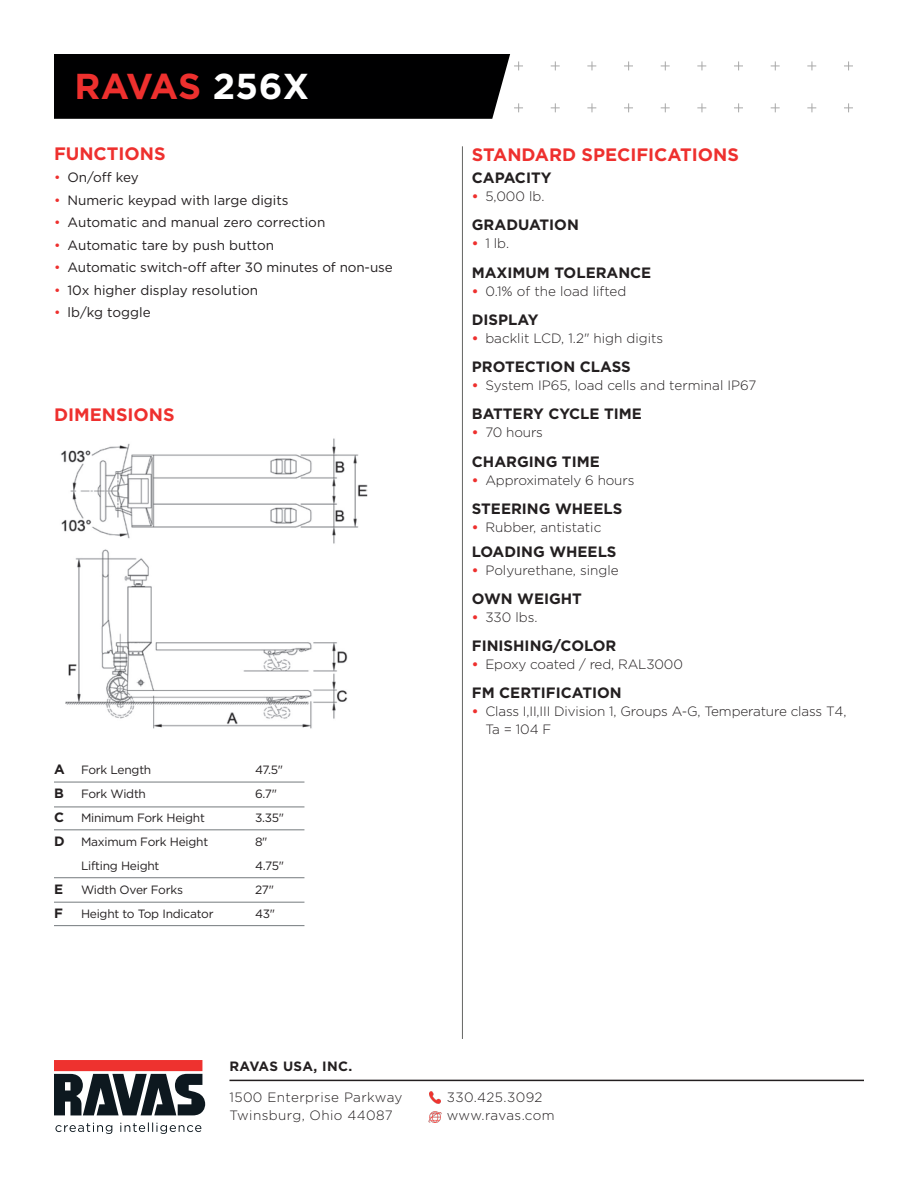
<style>
.page{position:relative;width:918px;height:1188px;background:#fff}
.page>*{position:absolute;margin:0;border:0;box-sizing:border-box;transform-origin:0 0}
.t1{font:700 36px "Gotham";letter-spacing:.01em;color:#ee302e}
.t2{font:700 18px "Gotham";color:#ee302e}
.t3{font:700 15px "Gotham";color:#231f20}
.t4{font:300 13.5px "Gotham";color:#231f20}
.t5{font:13.5px "Gotham";color:#231f20}
.t6{font:300 13.5px "Gotham";letter-spacing:.03em;color:#231f20}
.t7{font:700 13.5px "Gotham";letter-spacing:.025em;color:#231f20}
.t8{font:300 13.5px "Gotham";letter-spacing:.02em;color:#231f20}
.t9{font:700 13.5px "Gotham";color:#ee302e}
.t10{font:13.5px "Gotham";color:#ee302e}
.t11{font:12px "Gotham";letter-spacing:-.02em;color:#231f20}
.s1{color:#fff}
</style>
<div class="page">
<svg style="left:551px;top:61px;width:9px;height:9px"></svg>
<svg style="left:587px;top:61px;width:9px;height:9px"></svg>
<svg style="left:624px;top:61px;width:9px;height:9px"></svg>
<svg style="left:661px;top:61px;width:9px;height:9px"></svg>
<svg style="left:697px;top:61px;width:9px;height:9px"></svg>
<svg style="left:734px;top:61px;width:9px;height:9px"></svg>
<svg style="left:771px;top:61px;width:9px;height:9px"></svg>
<svg style="left:807px;top:61px;width:9px;height:9px"></svg>
<svg style="left:844px;top:61px;width:9px;height:9px"></svg>
<svg style="left:551px;top:103px;width:9px;height:9px"></svg>
<svg style="left:587px;top:103px;width:9px;height:9px"></svg>
<svg style="left:624px;top:103px;width:9px;height:9px"></svg>
<svg style="left:661px;top:103px;width:9px;height:9px"></svg>
<svg style="left:697px;top:103px;width:9px;height:9px"></svg>
<svg style="left:734px;top:103px;width:9px;height:9px"></svg>
<svg style="left:771px;top:103px;width:9px;height:9px"></svg>
<svg style="left:807px;top:103px;width:9px;height:9px"></svg>
<svg style="left:844px;top:103px;width:9px;height:9px"></svg>
<div style="left:54px;top:54px;width:469px;height:65px;background:#000001"></div>
<div style="left:54px;top:1060px;width:148px;height:11px;background:#ee322f"></div>
<svg style="left:54px;top:1074px;width:151px;height:41px"></svg>
<svg style="left:55px;top:1122px;width:146px;height:12px"></svg>
<svg style="left:429px;top:1092px;width:11px;height:11px"></svg>
<hr style="left:230px;top:1080px;width:634px;height:1px;background:#231f20">
<hr style="left:462px;top:146px;width:1px;height:893px;background:#646563">
<img style="left:61px;top:438px;width:307px;height:291px">
<hr style="left:54px;top:782px;width:250px;height:1px;background:#747a7d">
<hr style="left:54px;top:807px;width:250px;height:1px;background:#747a7d">
<hr style="left:54px;top:829px;width:250px;height:1px;background:#747a7d">
<hr style="left:54px;top:925px;width:250px;height:1px;background:#747a7d">
<hr style="left:54px;top:902px;width:250px;height:1px;background:#747a7d">
<hr style="left:54px;top:877px;width:250px;height:1px;background:#747a7d">
<img style="left:428px;top:1111px;width:14px;height:12px">
<p class="t1" style="left:75px;top:63px;width:236px">RAVAS <span class="s1">256X</span></p>
<p class="t2" style="left:54px;top:142px;width:113px">FUNCTIONS</p>
<p class="t5" style="left:68px;top:169px;width:73px">On/off key</p>
<p class="t10" style="left:54px;top:169px;width:8px">•</p>
<p class="t10" style="left:54px;top:192px;width:8px">•</p>
<p class="t5" style="left:68px;top:192px;width:223px">Numeric keypad with large digits</p>
<p class="t10" style="left:54px;top:214px;width:8px">•</p>
<p class="t5" style="left:68px;top:214px;width:259px">Automatic and manual zero correction</p>
<p class="t10" style="left:54px;top:237px;width:8px">•</p>
<p class="t5" style="left:68px;top:237px;width:208px">Automatic tare by push button</p>
<p class="t10" style="left:54px;top:259px;width:8px">•</p>
<p class="t5" style="left:68px;top:259px;width:327px">Automatic switch-off after 30 minutes of non-use</p>
<p class="t10" style="left:54px;top:282px;width:8px">•</p>
<p class="t5" style="left:68px;top:282px;width:192px">10x higher display resolution</p>
<p class="t10" style="left:54px;top:304px;width:8px">•</p>
<p class="t5" style="left:68px;top:304px;width:85px">lb/kg toggle</p>
<p class="t2" style="left:54px;top:403px;width:122px">DIMENSIONS</p>
<p class="t7" style="left:54px;top:760px;width:12px">A</p>
<p class="t11" style="left:81px;top:762px;width:72px">Fork Length</p>
<p class="t11" style="left:255px;top:762px;width:30px">47.5"</p>
<p class="t7" style="left:54px;top:784px;width:11px">B</p>
<p class="t11" style="left:81px;top:786px;width:67px">Fork Width</p>
<p class="t11" style="left:255px;top:786px;width:24px">6.7"</p>
<p class="t7" style="left:54px;top:808px;width:11px">C</p>
<p class="t11" style="left:81px;top:810px;width:125px">Minimum Fork Height</p>
<p class="t11" style="left:255px;top:810px;width:31px">3.35"</p>
<p class="t7" style="left:54px;top:832px;width:12px">D</p>
<p class="t11" style="left:81px;top:834px;width:129px">Maximum Fork Height</p>
<p class="t11" style="left:255px;top:834px;width:14px">8"</p>
<p class="t11" style="left:81px;top:858px;width:80px">Lifting Height</p>
<p class="t11" style="left:255px;top:858px;width:31px">4.75"</p>
<p class="t7" style="left:54px;top:880px;width:11px">E</p>
<p class="t11" style="left:81px;top:882px;width:104px">Width Over Forks</p>
<p class="t11" style="left:255px;top:882px;width:20px">27"</p>
<p class="t7" style="left:54px;top:904px;width:10px">F</p>
<p class="t11" style="left:81px;top:906px;width:134px">Height to Top Indicator</p>
<p class="t11" style="left:255px;top:906px;width:22px">43"</p>
<p class="t2" style="left:472px;top:142px;width:269px">STANDARD SPECIFICATIONS</p>
<p class="t3" style="left:472px;top:168px;width:81px">CAPACITY</p>
<p class="t4" style="left:485px;top:188px;width:61px">5,000 lb.</p>
<p class="t9" style="left:472px;top:187px;width:8px">•</p>
<p class="t3" style="left:472px;top:215px;width:109px">GRADUATION</p>
<p class="t4" style="left:485px;top:235px;width:25px">lb1 .</p>
<p class="t9" style="left:472px;top:235px;width:8px">•</p>
<p class="t3" style="left:472px;top:262px;width:181px">MAXIMUM TOLERANCE</p>
<p class="t4" style="left:485px;top:282px;width:142px">0.1% of the load lifted</p>
<p class="t9" style="left:472px;top:282px;width:8px">•</p>
<p class="t3" style="left:472px;top:310px;width:68px">DISPLAY</p>
<p class="t4" style="left:485px;top:330px;width:179px">backlit LCD, 1.2" high digits</p>
<p class="t9" style="left:472px;top:329px;width:8px">•</p>
<p class="t3" style="left:472px;top:357px;width:160px">PROTECTION CLASS</p>
<p class="t4" style="left:485px;top:377px;width:273px">System IP65, load cells and terminal IP67</p>
<p class="t9" style="left:472px;top:376px;width:8px">•</p>
<p class="t3" style="left:472px;top:404px;width:172px">BATTERY CYCLE TIME</p>
<p class="t4" style="left:485px;top:424px;width:59px">70 hours</p>
<p class="t9" style="left:472px;top:424px;width:8px">•</p>
<p class="t3" style="left:472px;top:451px;width:129px">CHARGING TIME</p>
<p class="t4" style="left:485px;top:471px;width:151px">Approximately 6 hours</p>
<p class="t9" style="left:472px;top:471px;width:8px">•</p>
<p class="t3" style="left:472px;top:499px;width:152px">STEERING WHEELS</p>
<p class="t4" style="left:485px;top:519px;width:117px">Rubber, antistatic</p>
<p class="t9" style="left:472px;top:518px;width:8px">•</p>
<p class="t3" style="left:472px;top:541px;width:146px">LOADING WHEELS</p>
<p class="t4" style="left:485px;top:561px;width:135px">Polyurethane, single</p>
<p class="t9" style="left:472px;top:561px;width:8px">•</p>
<p class="t3" style="left:472px;top:589px;width:112px">OWN WEIGHT</p>
<p class="t4" style="left:485px;top:609px;width:54px">330 lbs.</p>
<p class="t9" style="left:472px;top:608px;width:8px">•</p>
<p class="t3" style="left:472px;top:636px;width:146px">FINISHING/COLOR</p>
<p class="t4" style="left:485px;top:656px;width:199px">Epoxy coated / red, RAL3000</p>
<p class="t9" style="left:472px;top:655px;width:8px">•</p>
<p class="t3" style="left:472px;top:683px;width:151px">FM CERTIFICATION</p>
<p class="t4" style="left:485px;top:703px;width:363px">Class ,I I,I III Division 1, Groups A G- , Temperature class T4,</p>
<p class="t9" style="left:472px;top:703px;width:8px">•</p>
<p class="t4" style="left:485px;top:721px;width:67px">Ta = 104 F</p>
<p class="t7" style="left:230px;top:1058px;width:124px">RAVAS USA, INC.</p>
<p class="t6" style="left:230px;top:1089px;width:175px">1500 Enterprise Parkway</p>
<p class="t6" style="left:230px;top:1107px;width:165px">Twinsburg, Ohio 44087</p>
<p class="t6" style="left:447px;top:1089px;width:97px">330.425.3092</p>
<p class="t8" style="left:447px;top:1107px;width:109px">www.ravas.com</p>
</div>
